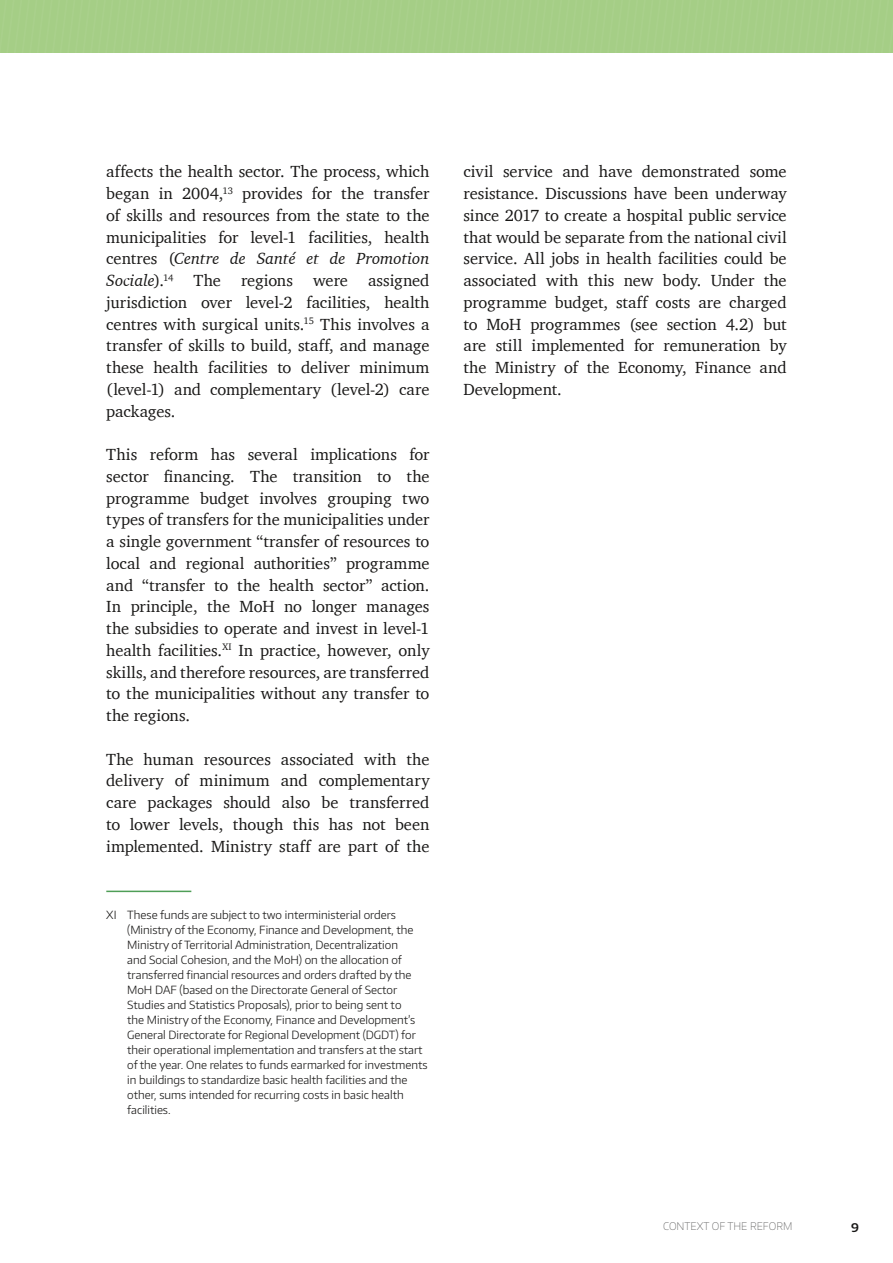
<style>
.page{position:relative;width:893px;height:1263px;background:#fff}
.page>*{position:absolute;margin:0;border:0;box-sizing:border-box;transform-origin:0 0}
.t1{font:16.5px/21.8px "Charter";letter-spacing:-.005em;color:#181716;text-align:justify}
.t2{font:600 12px "Encode Sans";color:#181716}
.t3{font:300 11.25px/15px "Encode Sans";color:#181716}
.t4{font:100 10.5px "Encode Sans";color:#565655}
.s1{font-style:italic}
</style>
<div class="page">
<div style="left:0;top:0;width:893px;height:53px;background:#a5ce86"></div>
<hr style="left:106px;top:891px;width:85px;height:1px;background:#4f9e57">
<p class="t1" style="left:106px;top:161px;width:325px">affects the health sector. The process, which began in 2004,<sup>13</sup> provides for the transfer of skills and resources from the state to the municipalities for level-1 facilities, health centres (<span class="s1">Centre de Santé et de Promotion Sociale</span>).<sup>14</sup> The regions were assigned jurisdiction over level-2 facilities, health centres with surgical units.<sup>15</sup> This involves a transfer of skills to build, staff, and manage these health facilities to deliver minimum (level-1) and complementary (level-2) care packages.</p>
<p class="t1" style="left:106px;top:443px;width:325px">This reform has several implications for sector financing. The transition to the programme budget involves grouping two types of transfers for the municipalities under a single government “transfer of resources to local and regional authorities” programme and “transfer to the health sector” action.<br>In principle, the MoH no longer manages the subsidies to operate and invest in level-1 health facilities.<sup>XI</sup> In practice, however, only skills, and therefore resources, are transferred to the municipalities without any transfer to the regions.</p>
<p class="t1" style="left:106px;top:748px;width:325px">The human resources associated with the delivery of minimum and complementary care packages should also be transferred to lower levels, though this has not been implemented. Ministry staff are part of the</p>
<p class="t3" style="left:127px;top:907px;width:302px;text-indent:-21px">XI These funds are subject to two interministerial orders (Ministry of the Economy, Finance and Development, the Ministry of Territorial Administration, Decentralization<br>and Social Cohesion, and the MoH) on the allocation of transferred financial resources and orders drafted by the MoH DAF (based on the Directorate General of Sector Studies and Statistics Proposals), prior to being sent to<br>the Ministry of the Economy, Finance and Development’s General Directorate for Regional Development (DGDT) for their operational implementation and transfers at the start of the year. One relates to funds earmarked for investments in buildings to standardize basic health facilities and the other, sums intended for recurring costs in basic health facilities.</p>
<p class="t1" style="left:463px;top:161px;width:325px">civil service and have demonstrated some resistance. Discussions have been underway since 2017 to create a hospital public service that would be separate from the national civil service. All jobs in health facilities could be associated with this new body. Under the programme budget, staff costs are charged to MoH programmes (see section 4.2) but are still implemented for remuneration by the Ministry of the Economy, Finance and Development.</p>
<p class="t4" style="left:663px;top:1219px;width:131px">CONTEXT OF THE REFORM</p>
<p class="t2" style="left:851px;top:1219px;width:9px">9</p>
</div>
